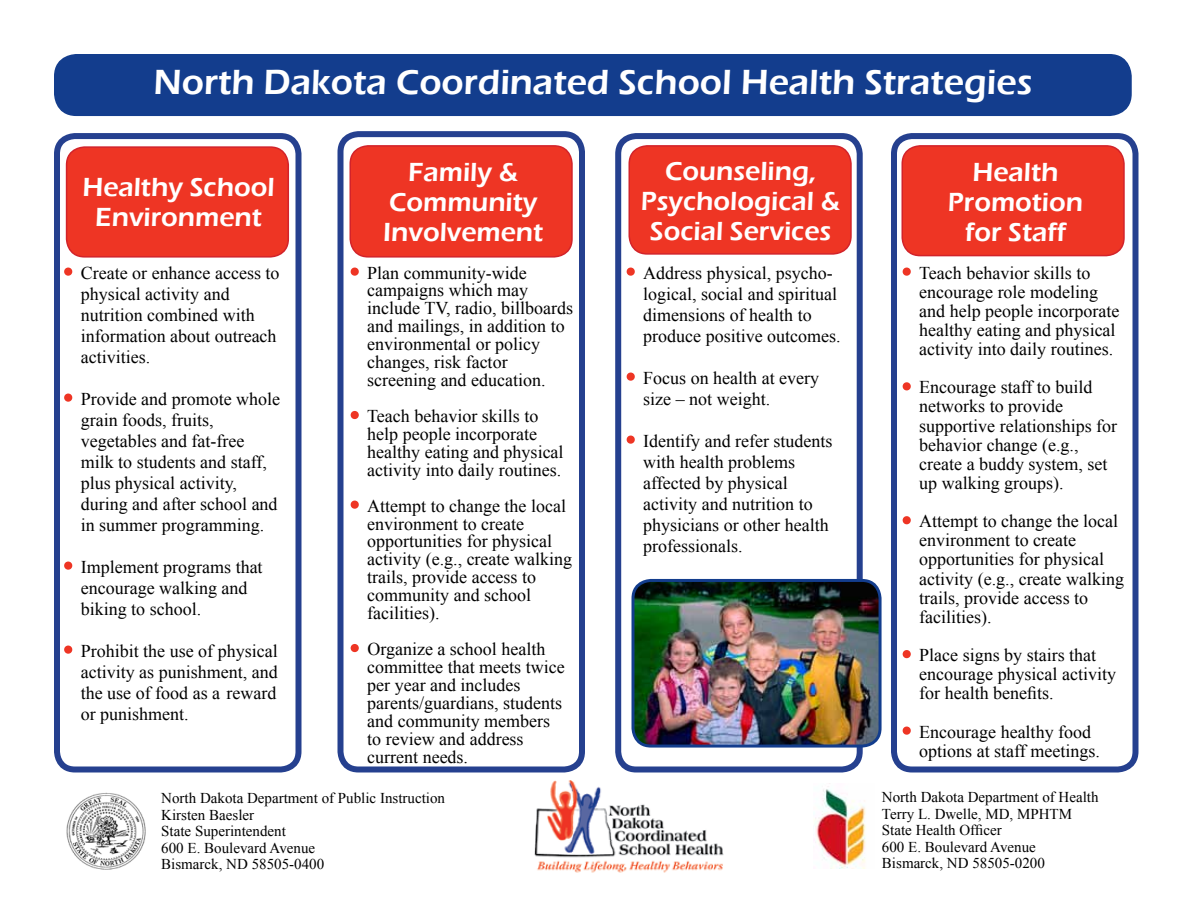
<style>
.page{position:relative;width:1188px;height:918px;background:#fff}
.page>*{position:absolute;margin:0;border:0;box-sizing:border-box;transform-origin:0 0}
.t1{font:600 36px "Eras ITC";color:#fff}
.t2{font:600 27px/30px "Eras ITC";color:#fff;text-align:center}
.t3{font:18px/21px "Times New Roman";color:#000}
.t4{font:15px/16.5px "Times New Roman";color:#000}
.s1{font-size:21px;color:#ee3524}
</style>
<div class="page">
<div style="left:55px;top:55px;width:1076px;height:60px;background:#133d8d;border-radius:22px"></div>
<div style="left:54px;top:54px;width:1078px;height:62px;border:2px solid #133d8d;border-radius:22px"></div>
<div style="left:54px;top:133px;width:248px;height:640px;border:6px solid #25408f;border-radius:18px"></div>
<div style="left:338px;top:131px;width:247px;height:641px;border:6px solid #25408f;border-radius:18px"></div>
<div style="left:615px;top:133px;width:248px;height:640px;border:6px solid #25408f;border-radius:18px"></div>
<div style="left:891px;top:133px;width:247px;height:640px;border:6px solid #25408f;border-radius:18px"></div>
<div style="left:67px;top:147px;width:221px;height:110px;background:#ee3524;border-radius:18px"></div>
<div style="left:66px;top:146px;width:223px;height:112px;border:2px solid #d2232a;border-radius:18px"></div>
<div style="left:350px;top:146px;width:222px;height:111px;background:#ee3524;border-radius:18px"></div>
<div style="left:350px;top:145px;width:223px;height:113px;border:2px solid #d2232a;border-radius:18px"></div>
<div style="left:629px;top:146px;width:222px;height:108px;background:#ee3524;border-radius:18px"></div>
<div style="left:628px;top:145px;width:224px;height:110px;border:2px solid #d2232a;border-radius:18px"></div>
<div style="left:902px;top:146px;width:222px;height:110px;background:#ee3524;border-radius:18px"></div>
<div style="left:902px;top:145px;width:223px;height:111px;border:2px solid #d2232a;border-radius:18px"></div>
<svg style="left:64px;top:267px;width:9px;height:9px"></svg>
<svg style="left:64px;top:393px;width:9px;height:9px"></svg>
<svg style="left:64px;top:561px;width:9px;height:9px"></svg>
<svg style="left:64px;top:645px;width:9px;height:9px"></svg>
<svg style="left:350px;top:267px;width:9px;height:9px"></svg>
<svg style="left:350px;top:411px;width:9px;height:9px"></svg>
<svg style="left:350px;top:500px;width:9px;height:9px"></svg>
<svg style="left:350px;top:644px;width:9px;height:9px"></svg>
<svg style="left:626px;top:267px;width:9px;height:9px"></svg>
<svg style="left:626px;top:372px;width:9px;height:9px"></svg>
<svg style="left:626px;top:435px;width:9px;height:9px"></svg>
<svg style="left:902px;top:267px;width:9px;height:9px"></svg>
<svg style="left:902px;top:382px;width:9px;height:9px"></svg>
<svg style="left:902px;top:516px;width:9px;height:9px"></svg>
<svg style="left:902px;top:650px;width:9px;height:9px"></svg>
<svg style="left:902px;top:726px;width:9px;height:9px"></svg>
<img style="left:633px;top:580px;width:245px;height:166px">
<div style="left:632px;top:579px;width:250px;height:169px;border:3px solid #133d8d;border-radius:18px"></div>
<img style="left:66px;top:792px;width:80px;height:78px">
<img style="left:813px;top:783px;width:53px;height:86px">
<img style="left:534px;top:781px;width:190px;height:92px">
<h1 class="t1" style="left:154px;top:62px;width:880px">North Dakota Coordinated School Health Strategies</h1>
<h2 class="t2" style="left:82px;top:172px;width:194px">Healthy School<br>Environment</h2>
<p class="t3" style="left:81px;top:262px;width:200px;text-indent:-16px"><span class="s1">•</span> Create or enhance access to physical activity and nutrition combined with information about outreach activities.</p>
<p class="t3" style="left:81px;top:388px;width:201px;text-indent:-16px"><span class="s1">•</span> Provide and promote whole grain foods, fruits, vegetables and fat-free milk to students and staff, plus physical activity, during and after school and in summer programming.</p>
<p class="t3" style="left:81px;top:556px;width:183px;text-indent:-16px"><span class="s1">•</span> Implement programs that encourage walking and biking to school.</p>
<p class="t3" style="left:81px;top:640px;width:198px;text-align:justify;text-indent:-16px"><span class="s1">•</span> Prohibit the use of physical activity as punishment, and the use of food as a reward or punishment.</p>
<h2 class="t2" style="left:383px;top:157px;width:161px">Family &amp;<br>Community<br>Involvement</h2>
<h2 class="t2" style="left:641px;top:157px;width:201px">Counseling,<br>Psychological &amp;<br>Social Services</h2>
<h2 class="t2" style="left:948px;top:157px;width:137px">Health<br>Promotion for Staff</h2>
<p class="t3" style="left:367px;top:263px;width:207px;line-height:18px;text-indent:-16px"><span class="s1">•</span> Plan community-wide campaigns which may include TV, radio, billboards and mailings, in addition to environmental or policy changes, risk factor screening and education.</p>
<p class="t3" style="left:367px;top:407px;width:198px;line-height:18px;text-indent:-16px"><span class="s1">•</span> Teach behavior skills to help people incorporate healthy eating and physical activity into daily routines.</p>
<p class="t3" style="left:367px;top:496px;width:206px;line-height:18px;text-indent:-16px"><span class="s1">•</span> Attempt to change the local environment to create opportunities for physical activity (e.g., create walking trails, provide access to community and school facilities).</p>
<p class="t3" style="left:367px;top:640px;width:199px;line-height:18px;text-indent:-16px"><span class="s1">•</span> Organize a school health committee that meets twice per year and includes parents/guardians, students and community members to review and address current needs.</p>
<p class="t3" style="left:643px;top:262px;width:199px;text-indent:-16px"><span class="s1">•</span> Address physical, psycho&shy;logical, social and spiritual dimensions of health to produce positive outcomes.</p>
<p class="t3" style="left:643px;top:367px;width:177px;text-indent:-16px"><span class="s1">•</span> Focus on health at every size – not weight.</p>
<p class="t3" style="left:643px;top:430px;width:191px;text-indent:-16px"><span class="s1">•</span> Identify and refer students with health problems affected by physical activity and nutrition to physicians or other health professionals.</p>
<p class="t3" style="left:919px;top:263px;width:202px;line-height:19px;text-indent:-16px"><span class="s1">•</span> Teach behavior skills to encourage role modeling and help people incorporate healthy eating and physical activity into daily routines.</p>
<p class="t3" style="left:919px;top:377px;width:199px;line-height:19px;text-indent:-16px"><span class="s1">•</span> Encourage staff to build networks to provide supportive relationships for behavior change (e.g., create a buddy system, set up walking groups).</p>
<p class="t3" style="left:919px;top:511px;width:206px;line-height:19px;text-indent:-16px"><span class="s1">•</span> Attempt to change the local environment to create opportunities for physical activity (e.g., create walking trails, provide access to facilities).</p>
<p class="t3" style="left:919px;top:645px;width:198px;line-height:19px;text-indent:-16px"><span class="s1">•</span> Place signs by stairs that encourage physical activity for health benefits.</p>
<p class="t3" style="left:919px;top:722px;width:182px;line-height:19px;text-indent:-16px"><span class="s1">•</span> Encourage healthy food options at staff meetings.</p>
<p class="t4" style="left:161px;top:790px;width:285px">North Dakota Department of Public Instruction<br>Kirsten Baesler<br>State Superintendent<br>600 E. Boulevard Avenue<br>Bismarck, ND 58505-0400</p>
<p class="t4" style="left:882px;top:789px;width:218px">North Dakota Department of Health<br>Terry L. Dwelle, MD, MPHTM<br>State Health Officer<br>600 E. Boulevard Avenue<br>Bismarck, ND 58505-0200</p>
</div>
